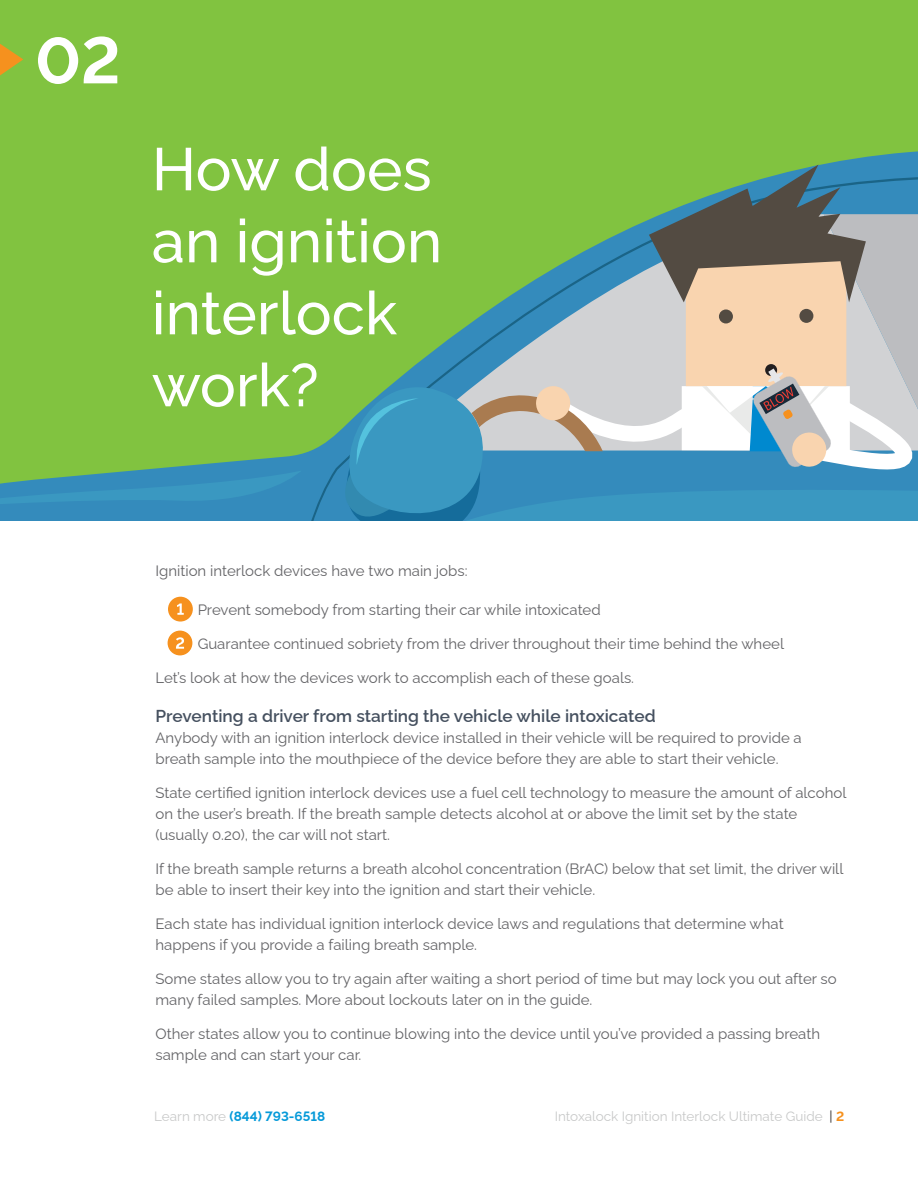
<style>
.page{position:relative;width:918px;height:1188px;background:#fff}
.page>*{position:absolute;margin:0;border:0;box-sizing:border-box;transform-origin:0 0}
.t1{font:700 65.25px "Raleway";color:#fff}
.heading1{font:500 60px/72px "Raleway";color:#fff}
.Subhead{font:600 17.25px "Raleway";color:#45505f}
.body_copy{font:15px/21px "Raleway";color:#636366}
.bullets{font:15px "Raleway";color:#636366}
.t2{font:13.5px "Raleway";color:#c8c9c9}
.t3{font:700 13.5px "Raleway";color:#069ad9}
.s1{font-weight:400;color:#c8c9c9}
.s2{color:#231f20}
.s3{font-weight:700;color:#f6911e}
</style>
<div class="page">
<div style="left:0;top:0;width:918px;height:505px;background:#81c340"></div>
<svg style="left:0;top:44px;width:23px;height:31px"></svg>
<div style="left:168px;top:597px;width:25px;height:25px;background:#f6911e;border-radius:50%"></div>
<svg style="left:177px;top:603px;width:7px;height:12px"></svg>
<div style="left:168px;top:631px;width:24px;height:24px;background:#f6911e;border-radius:50%"></div>
<svg style="left:176px;top:637px;width:8px;height:12px"></svg>
<svg style="left:0;top:151px;width:918px;height:370px"></svg>
<svg style="left:256px;top:173px;width:74px;height:348px"></svg>
<svg style="left:0;top:471px;width:302px;height:38px;background:#3a92b5"></svg>
<svg style="left:330px;top:164px;width:588px;height:357px"></svg>
<p class="t1" style="left:35px;top:8px;width:87px">02</p>
<p class="heading1" style="left:152px;top:126px;width:292px">How does an ignition interlock work?</p>
<p class="body_copy" style="left:156px;top:559px;width:313px">Ignition interlock devices have two main jobs:</p>
<p class="bullets" style="left:198px;top:597px;width:405px">Prevent somebody from starting their car while intoxicated</p>
<p class="bullets" style="left:198px;top:631px;width:588px">Guarantee continued sobriety from the driver throughout their time behind the wheel</p>
<p class="body_copy" style="left:156px;top:665px;width:480px">Let’s look at how the devices work to accomplish each of these goals.</p>
<p class="Subhead" style="left:156px;top:702px;width:502px">Preventing a driver from starting the vehicle while intoxicated</p>
<p class="body_copy" style="left:156px;top:726px;width:648px">Anybody with an ignition interlock device installed in their vehicle will be required to provide a breath sample into the mouthpiece of the device before they are able to start their vehicle.</p>
<p class="body_copy" style="left:156px;top:780px;width:692px">State certified ignition interlock devices use a fuel cell technology to measure the amount of alcohol on the user’s breath. If the breath sample detects alcohol at or above the limit set by the state (usually 0.20), the car will not start.</p>
<p class="body_copy" style="left:156px;top:856px;width:689px">If the breath sample returns a breath alcohol concentration (BrAC) below that set limit, the driver will be able to insert their key into the ignition and start their vehicle.</p>
<p class="body_copy" style="left:156px;top:911px;width:630px">Each state has individual ignition interlock device laws and regulations that determine what happens if you provide a failing breath sample.</p>
<p class="body_copy" style="left:156px;top:966px;width:683px">Some states allow you to try again after waiting a short period of time but may lock you out after so many failed samples. More about lockouts later on in the guide.</p>
<p class="body_copy" style="left:156px;top:1021px;width:666px">Other states allow you to continue blowing into the device until you’ve provided a passing breath sample and can start your car.</p>
<p class="t3" style="left:154px;top:1105px;width:172px"><span class="s1">Learn more</span> (844) 793-6518</p>
<p class="t2" style="left:555px;top:1106px;width:291px">Intoxalock Ignition Interlock Ultimate Guide <span class="s2">|</span> <span class="s3">2</span></p>
</div>
